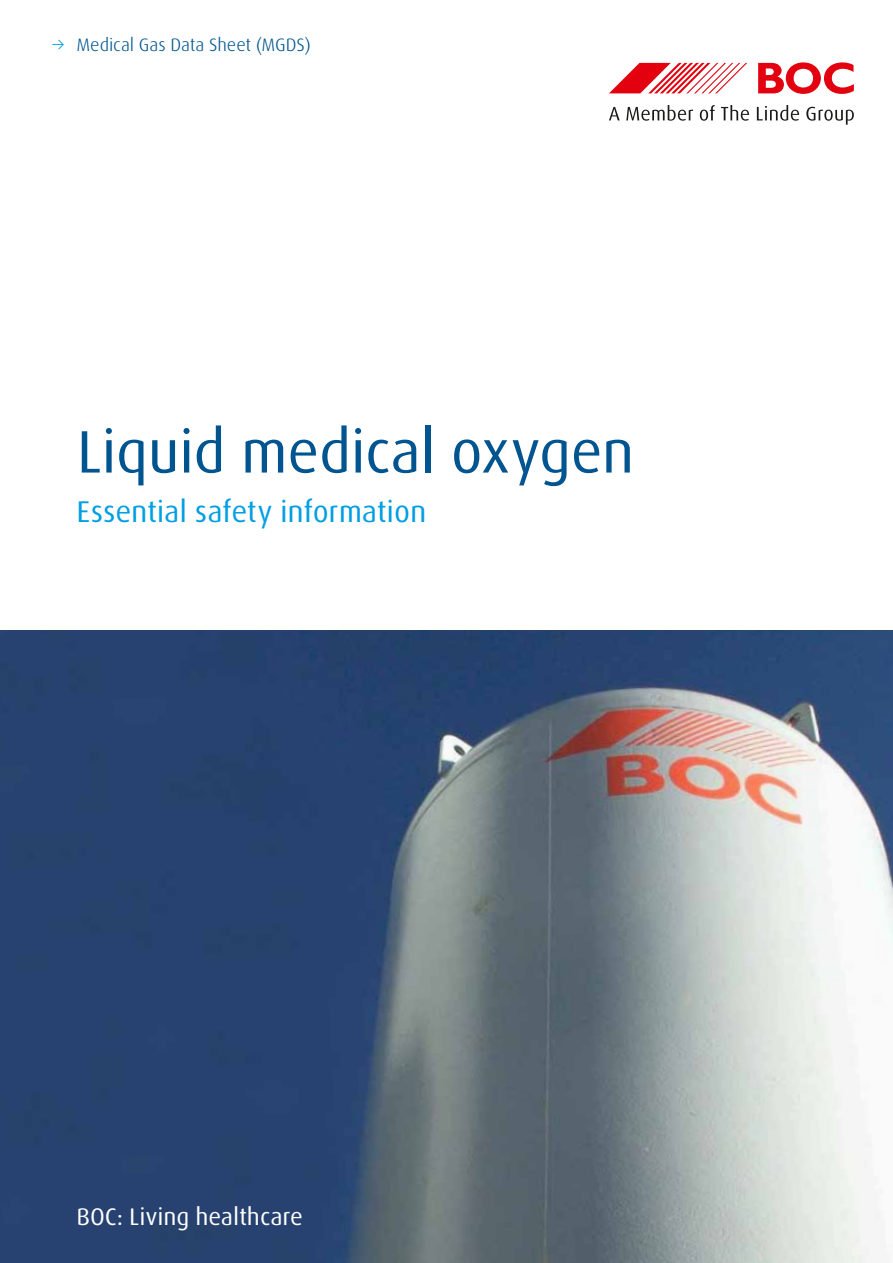
<style>
.page{position:relative;width:893px;height:1263px;background:#fff}
.page>*{position:absolute;margin:0;border:0;box-sizing:border-box;transform-origin:0 0}
.t1{font:60px "Linde Dax Global";letter-spacing:-.015em;color:#005590}
.t2{font:30px "Linde Dax Global";letter-spacing:-.01em;color:#009ee3}
.t3{font:24px "Linde Dax Global";letter-spacing:-.005em;color:#fff}
.t4{font:300 18px "Linde Dax Global";letter-spacing:-.005em;color:#005590}
.s1{color:#009ee3}
</style>
<div class="page">
<img style="left:0;top:630px;width:893px;height:633px">
<svg style="left:609px;top:63px;width:138px;height:30px"></svg>
<svg style="left:609px;top:107px;width:11px;height:13px"></svg>
<svg style="left:626px;top:105px;width:67px;height:16px"></svg>
<svg style="left:700px;top:105px;width:15px;height:16px"></svg>
<svg style="left:721px;top:105px;width:28px;height:16px"></svg>
<svg style="left:757px;top:105px;width:42px;height:16px"></svg>
<svg style="left:806px;top:107px;width:48px;height:18px"></svg>
<svg style="left:758px;top:62px;width:96px;height:32px"></svg>
<p class="t4" style="left:51px;top:34px;width:262px"><span class="s1">→</span> Medical Gas Data Sheet (MGDS)</p>
<h1 class="t1" style="left:77px;top:417px;width:559px">Liquid medical oxygen</h1>
<h2 class="t2" style="left:77px;top:494px;width:351px">Essential safety information</h2>
<h3 class="t3" style="left:77px;top:1202px;width:228px">BOC: Living healthcare</h3>
</div>
